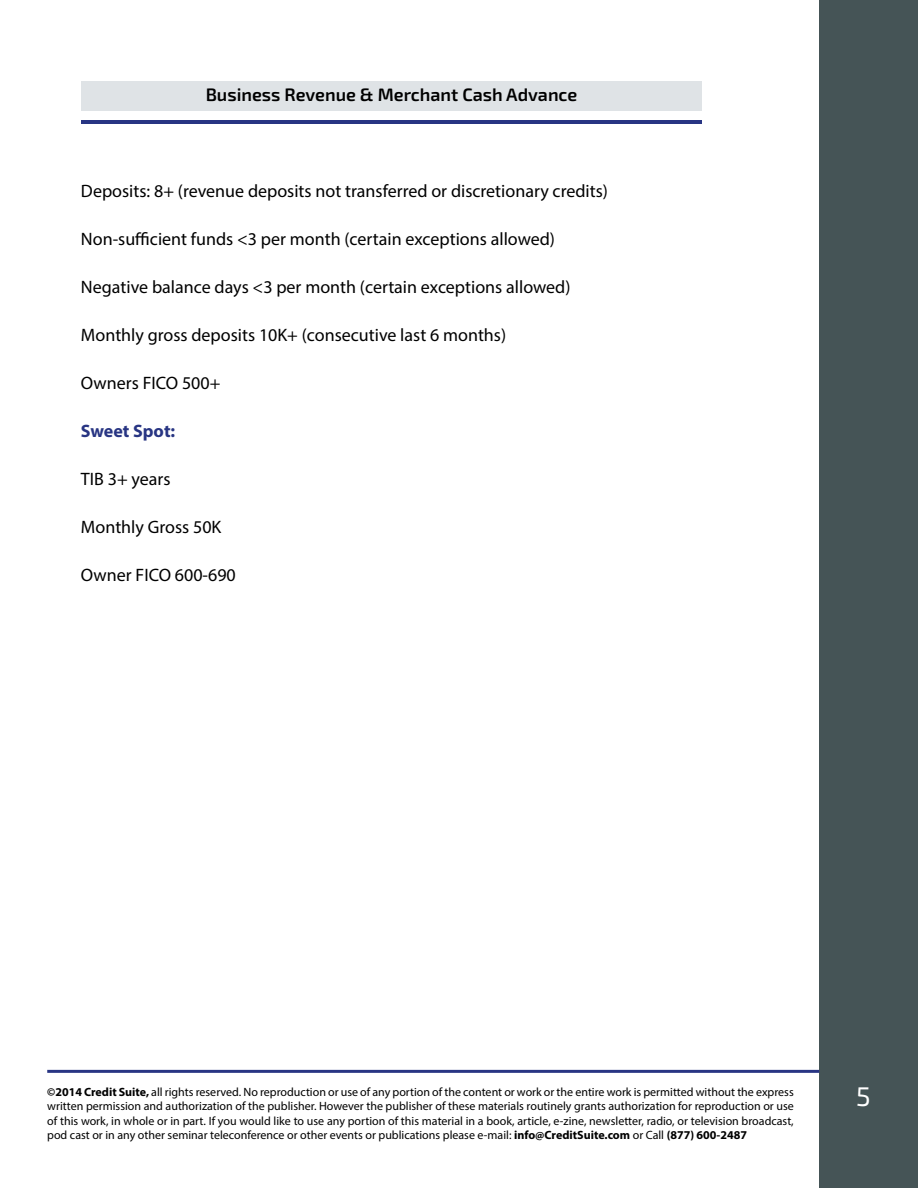
<style>
.page{position:relative;width:918px;height:1188px;background:#fff}
.page>*{position:absolute;margin:0;border:0;box-sizing:border-box;transform-origin:0 0}
.t1{font:27px "Exo 2.0";color:#fff}
.t2{font:18px "Myriad Pro";color:#000}
.t3{font:600 18px "Exo 2.0";color:#000}
.t4{font:700 18px "Myriad Pro";color:#283583}
.t5{font:12px/14.4px "Myriad Pro";color:#000;text-align:justify}
.s1{font-weight:700}
</style>
<div class="page">
<div style="left:81px;top:81px;width:621px;height:29px;background:#dfe3e6"></div>
<div style="left:819px;top:0;width:99px;height:1188px;background:#455456"></div>
<hr style="left:47px;top:1070px;width:772px;height:3px;background:#283583">
<hr style="left:81px;top:120px;width:621px;height:4px;background:#283583">
<h2 class="t3" style="left:206px;top:84px;width:373px">Business Revenue &amp; Merchant Cash Advance</h2>
<h2 class="t2" style="left:81px;top:180px;width:528px">Deposits: 8+ (revenue deposits not transferred or discretionary credits)</h2>
<h2 class="t2" style="left:81px;top:228px;width:476px">Non-sufficient funds &lt;3 per month (certain exceptions allowed)</h2>
<h2 class="t2" style="left:81px;top:276px;width:491px">Negative balance days &lt;3 per month (certain exceptions allowed)</h2>
<h2 class="t2" style="left:81px;top:324px;width:427px">Monthly gross deposits 10K+ (consecutive last 6 months)</h2>
<h2 class="t2" style="left:81px;top:372px;width:141px">Owners FICO 500+</h2>
<h2 class="t4" style="left:81px;top:419px;width:96px">Sweet Spot:</h2>
<h2 class="t2" style="left:81px;top:468px;width:91px">TIB 3+ years</h2>
<h2 class="t2" style="left:81px;top:516px;width:142px">Monthly Gross 50K</h2>
<h2 class="t2" style="left:81px;top:564px;width:156px">Owner FICO 600-690</h2>
<p class="t5" style="left:47px;top:1084px;width:748px"><span class="s1">©2014 Credit Suite,</span> all rights reserved. No reproduction or use of any portion of the content or work or the entire work is permitted without the express written permission and authorization of the publisher. However the publisher of these materials routinely grants authorization for reproduction or use of this work, in whole or in part. If you would like to use any portion of this material in a book, article, e-zine, newsletter, radio, or television broadcast, pod cast or in any other seminar teleconference or other events or publications please e-mail: <span class="s1">info@CreditSuite.com</span> or Call <span class="s1">(877) 600-2487</span></p>
<h1 class="t1" style="left:856px;top:1080px;width:16px">5</h1>
</div>
